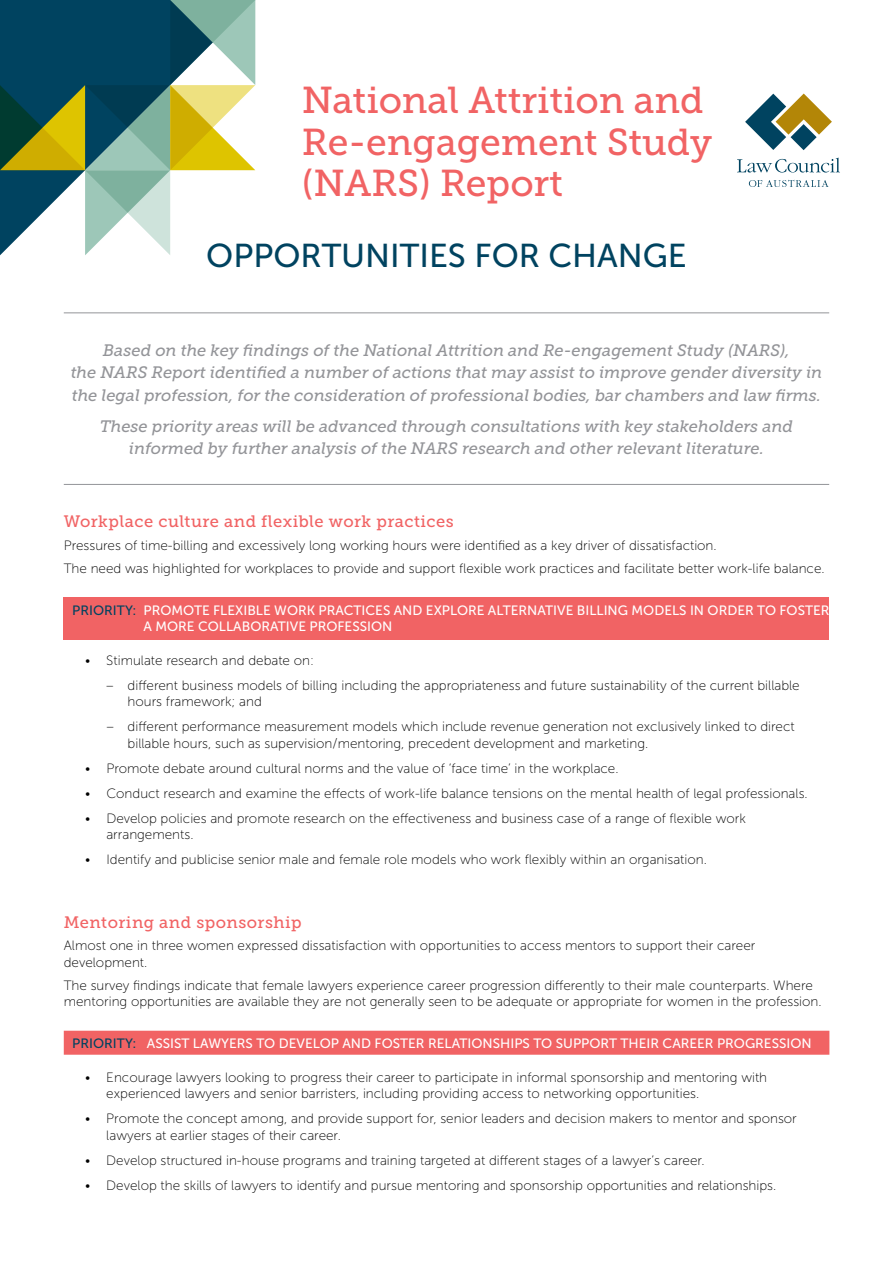
<style>
.page{position:relative;width:893px;height:1263px;background:#fff}
.page>*{position:absolute;margin:0;border:0;box-sizing:border-box;transform-origin:0 0}
.t1{font:37.35px/41.2px "Museo Slab 500";color:#f16364}
.t2{font:33px "Museo Sans 500";color:#004360}
.t3{font:italic 16.5px/22.5px "Museo Slab 500";color:#939498;text-align:center}
.t4{font:16.5px "Museo Slab 500";letter-spacing:.03em;color:#f16364}
.t5{font:13.5px/16.5px "Museo Sans 100";color:#000}
.t6{font:13.5px "Museo Sans 500";color:#fff}
.t7{font:13.5px "Museo Sans 500";color:#004360}
.s1{color:#004360}
</style>
<div class="page">
<div style="left:64px;top:597px;width:765px;height:43px;background:#f16364"></div>
<svg style="left:0;top:0;width:255px;height:255px"></svg>
<div style="left:64px;top:1031px;width:765px;height:24px;background:#f16364"></div>
<hr style="left:64px;top:312px;width:765px;height:1px;background:#939498">
<hr style="left:64px;top:484px;width:765px;height:1px;background:#939498">
<svg style="left:749px;top:180px;width:80px;height:7px"></svg>
<svg style="left:737px;top:158px;width:103px;height:15px"></svg>
<svg style="left:745px;top:94px;width:87px;height:56px"></svg>
<h1 class="t1" style="left:302px;top:80px;width:412px">National Attrition and<br>Re-engagement Study (NARS) Report</h1>
<h2 class="t2" style="left:206px;top:237px;width:482px">OPPORTUNITI ES FOR CHANGE</h2>
<p class="t3" style="left:71px;top:339px;width:753px">Based on the key findings of the National Attrition and Re-engagement Study (NARS),<br>the NARS Report identified a number of actions that may assist to improve gender diversity in the legal profession, for the consideration of professional bodies, bar chambers and law firms.</p>
<p class="t3" style="left:100px;top:415px;width:695px">These priority areas will be advanced through consultations with key stakeholders and informed by further analysis of the NARS research and other relevant literature.</p>
<p class="t4" style="left:64px;top:512px;width:391px">Workplace culture and flexible work practices</p>
<p class="t5" style="left:64px;top:534px;width:762px;line-height:23px">Pressures of time-billing and excessively long working hours were identified as a key driver of dissatisfaction.<br>The need was highlighted for workplaces to provide and support flexible work practices and facilitate better work-life balance.</p>
<p class="t7" style="left:72px;top:603px;width:9px">PRIORIT</p>
<p class="t6" style="left:125px;top:603px;width:68px"><span class="s1">Y:</span> PROMOTE</p>
<p class="t6" style="left:213px;top:603px;width:115px">FLEXI BLE WORK PRACTICES</p>
<p class="t6" style="left:394px;top:603px;width:73px">AN D EXPLORE</p>
<p class="t6" style="left:488px;top:603px;width:22px">ALTERNATI</p>
<p class="t6" style="left:557px;top:603px;width:55px">VE BI LLING</p>
<p class="t6" style="left:632px;top:603px;width:158px">MODELS IN ORDER TO FOSTER</p>
<p class="t6" style="left:144px;top:619px;width:34px">A MORE</p>
<p class="t6" style="left:198px;top:619px;width:61px">CO LLABORATI</p>
<p class="t6" style="left:290px;top:619px;width:29px">VE PROFESSION</p>
<p class="t5" style="left:85px;top:652px;width:230px">• Stimulate research and debate on:</p>
<p class="t5" style="left:128px;top:677px;width:674px;text-indent:-21px">– different business models of billing including the appropriateness and future sustainability of the current billable hours framework; and</p>
<p class="t5" style="left:128px;top:718px;width:669px;text-indent:-21px">– different performance measurement models which include revenue generation not exclusively linked to direct billable hours, such as supervision/mentoring, precedent development and marketing.</p>
<p class="t5" style="left:85px;top:760px;width:535px">• Promote debate around cultural norms and the value of ‘face time’ in the workplace.</p>
<p class="t5" style="left:85px;top:785px;width:724px">• Conduct research and examine the effects of work-life balance tensions on the mental health of legal professionals.</p>
<p class="t5" style="left:106px;top:810px;width:641px;text-indent:-21px">• Develop policies and promote research on the effectiveness and business case of a range of flexible work arrangements.</p>
<p class="t5" style="left:85px;top:851px;width:623px">• Identify and publicise senior male and female role models who work flexibly within an organisation.</p>
<p class="t4" style="left:64px;top:913px;width:239px">Mentoring and sponsorship</p>
<p class="t5" style="left:64px;top:938px;width:693px">Almost one in three women expressed dissatisfaction with opportunities to access mentors to support their career development.</p>
<p class="t5" style="left:64px;top:977px;width:759px">The survey findings indicate that female lawyers experience career progression differently to their male counterparts. Where mentoring opportunities are available they are not generally seen to be adequate or appropriate for women in the profession.</p>
<p class="t7" style="left:72px;top:1036px;width:9px">PRIORIT</p>
<p class="t6" style="left:125px;top:1036px;width:39px"><span class="s1">Y:</span> ASSIST</p>
<p class="t6" style="left:193px;top:1036px;width:45px">LAWYERS</p>
<p class="t6" style="left:256px;top:1036px;width:128px">TO DEVELOP AN D FOSTER</p>
<p class="t6" style="left:428px;top:1036px;width:26px">RE LATIONSHIPS</p>
<p class="t6" style="left:533px;top:1036px;width:33px">TO SUPPORT</p>
<p class="t6" style="left:621px;top:1036px;width:9px">THEIR</p>
<p class="t6" style="left:663px;top:1036px;width:10px">CAREER</p>
<p class="t6" style="left:717px;top:1036px;width:10px">PROGRESSION</p>
<p class="t5" style="left:106px;top:1069px;width:662px;text-indent:-21px">• Encourage lawyers looking to progress their career to participate in informal sponsorship and mentoring with experienced lawyers and senior barristers, including providing access to networking opportunities.</p>
<p class="t5" style="left:106px;top:1110px;width:692px;text-indent:-21px">• Promote the concept among, and provide support for, senior leaders and decision makers to mentor and sponsor lawyers at earlier stages of their career.</p>
<p class="t5" style="left:85px;top:1152px;width:621px">• Develop structured in-house programs and training targeted at different stages of a lawyer’s career.</p>
<p class="t5" style="left:85px;top:1177px;width:693px">• Develop the skills of lawyers to identify and pursue mentoring and sponsorship opportunities and relationships.</p>
</div>
